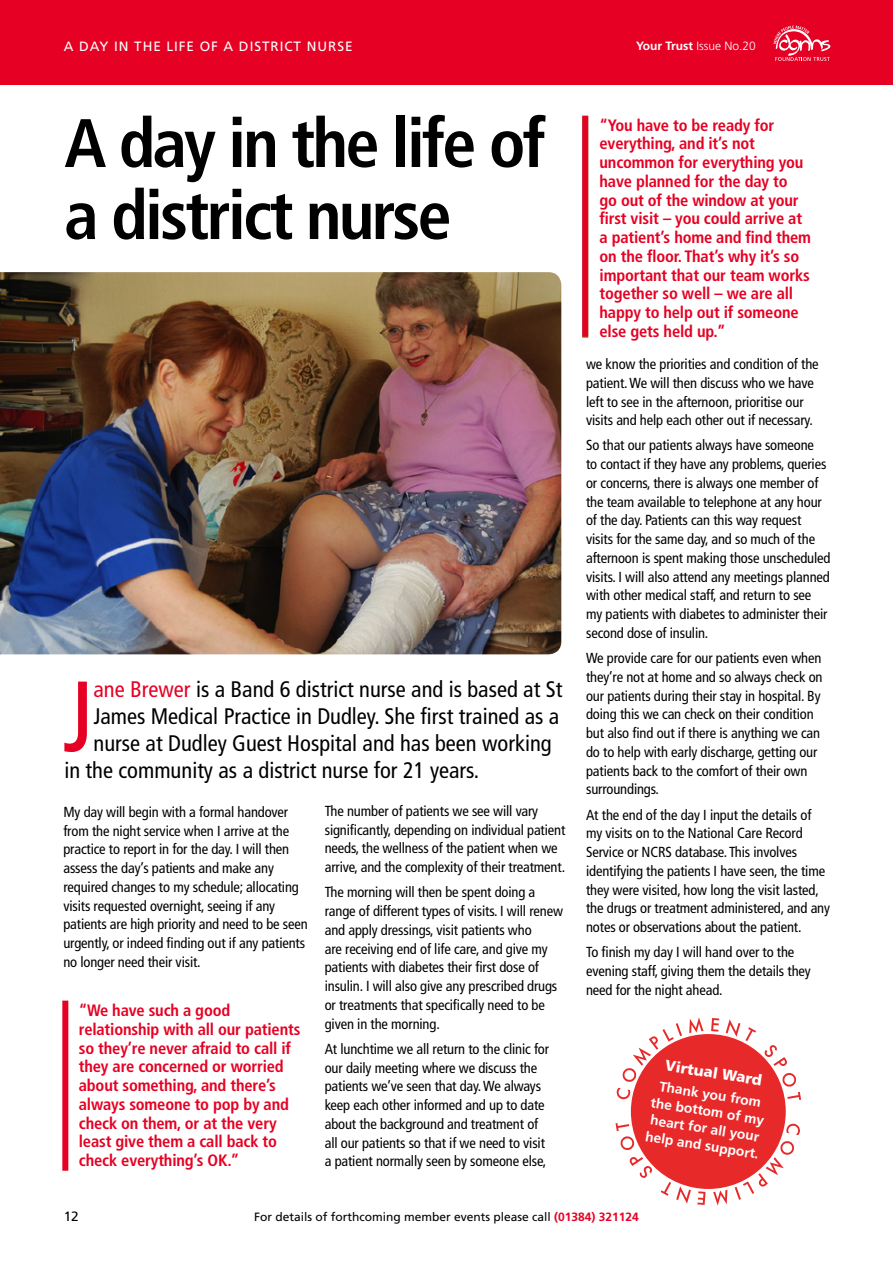
<style>
.page{position:relative;width:893px;height:1263px;background:#fff}
.page>*{position:absolute;margin:0;border:0;box-sizing:border-box;transform-origin:0 0}
.t1{font:condensed 99.9px "Frutiger LT";color:#e60023}
.t2{font:700 condensed 68.55px/72px "Frutiger LT";letter-spacing:-.04em;color:#000}
.t3{font:condensed 22.5px "Frutiger LT";color:#000}
.t4{font:700 condensed 16.5px/18.8px "Frutiger LT";letter-spacing:-.01em;color:#e60023}
.t5{font:900 15px "Frutiger LT";color:#fff}
.t6{font:condensed 14.55px/18.8px "Frutiger LT";letter-spacing:-.01em;color:#000}
.t7{font:700 13.8px/17.2px "Frutiger LT";color:#fff;text-align:center}
.t8{font:13.5px "Frutiger LT";letter-spacing:.07em;color:#fff}
.t9{font:13.5px "Frutiger LT";color:#000}
.t10{font:12px "Frutiger LT";color:#000}
.t11{font:300 12px "Frutiger LT";color:#fff}
.s1{font-weight:700}
.s2{color:#e60023}
.s3{font-weight:700;color:#e60023}
</style>
<div class="page">
<div style="left:0;top:0;width:893px;height:85px;background:#e60023"></div>
<svg style="left:773px;top:26px;width:58px;height:35px"></svg>
<img style="left:0;top:272px;width:561px;height:382px">
<div style="left:582px;top:116px;width:6px;height:221px;background:#e60023"></div>
<div style="left:62px;top:1000px;width:6px;height:171px;background:#e60023"></div>
<svg style="left:616px;top:1088px;width:14px;height:11px"></svg>
<svg style="left:622px;top:1023px;width:60px;height:59px"></svg>
<svg style="left:689px;top:1017px;width:14px;height:16px"></svg>
<svg style="left:711px;top:1018px;width:8px;height:13px"></svg>
<svg style="left:726px;top:1019px;width:30px;height:22px"></svg>
<svg style="left:765px;top:1045px;width:22px;height:21px"></svg>
<svg style="left:782px;top:1073px;width:19px;height:27px"></svg>
<svg style="left:786px;top:1123px;width:14px;height:12px"></svg>
<svg style="left:735px;top:1141px;width:59px;height:59px"></svg>
<svg style="left:713px;top:1190px;width:14px;height:15px"></svg>
<svg style="left:697px;top:1191px;width:8px;height:14px"></svg>
<svg style="left:661px;top:1182px;width:30px;height:21px"></svg>
<svg style="left:630px;top:1157px;width:22px;height:21px"></svg>
<svg style="left:615px;top:1123px;width:19px;height:27px"></svg>
<div style="left:631px;top:1034px;width:155px;height:155px;background:#e8292a;border-radius:50%"></div>
<p class="t8" style="left:64px;top:38px;width:290px">A DAY IN THE LIFE OF A DISTRICT NURSE</p>
<p class="t11" style="left:636px;top:40px;width:121px"><span class="s1">Your Trust</span> Issue No.20</p>
<h2 class="t2" style="left:64px;top:107px;width:483px">A day in the life of a district nurse</h2>
<h1 class="t1" style="left:62px;top:658px;width:33px">J</h1>
<h3 class="t3" style="left:94px;top:676px;width:470px"><span class="s2">ane Brewer</span> is a Band 6 district nurse and is based at St</h3>
<h3 class="t3" style="left:94px;top:703px;width:467px">James Medical Practice in Dudley. She first trained as a</h3>
<h3 class="t3" style="left:94px;top:730px;width:460px">nurse at Dudley Guest Hospital and has been working</h3>
<h3 class="t3" style="left:64px;top:757px;width:416px">in the community as a district nurse for 21 years.</h3>
<p class="t6" style="left:63px;top:802px;width:246px">My day will begin with a formal handover from the night service when I arrive at the practice to report in for the day. I will then assess the day’s patients and make any required changes to my schedule; allocating visits requested overnight, seeing if any patients are high priority and need to be seen urgently, or indeed finding out if any patients no longer need their visit.</p>
<p class="t6" style="left:325px;top:802px;width:242px">The number of patients we see will vary significantly, depending on individual patient needs, the wellness of the patient when we arrive, and the complexity of their treatment.</p>
<p class="t6" style="left:325px;top:883px;width:240px">The morning will then be spent doing a range of different types of visits. I will renew and apply dressings, visit patients who<br>are receiving end of life care, and give my patients with diabetes their first dose of insulin. I will also give any prescribed drugs or treatments that specifically need to be given in the morning.</p>
<p class="t6" style="left:325px;top:1039px;width:226px">At lunchtime we all return to the clinic for our daily meeting where we discuss the patients we’ve seen that day. We always keep each other informed and up to date about the background and treatment of all our patients so that if we need to visit a patient normally seen by someone else,</p>
<p class="t4" style="left:79px;top:1001px;width:223px">“We have such a good relationship with all our patients so they’re never afraid to call if they are concerned or worried about something, and there’s always someone to pop by and check on them, or at the very least give them a call back to check everything’s OK.”</p>
<p class="t4" style="left:599px;top:116px;width:213px">“You have to be ready for everything, and it’s not uncommon for everything you have planned for the day to<br>go out of the window at your first visit – you could arrive at a patient’s home and find them on the floor. That’s why it’s so important that our team works together so well – we are all happy to help out if someone else gets held up.”</p>
<p class="t6" style="left:586px;top:355px;width:234px">we know the priorities and condition of the patient. We will then discuss who we have left to see in the afternoon, prioritise our visits and help each other out if necessary.</p>
<p class="t6" style="left:586px;top:436px;width:246px">So that our patients always have someone<br>to contact if they have any problems, queries or concerns, there is always one member of the team available to telephone at any hour of the day. Patients can this way request visits for the same day, and so much of the afternoon is spent making those unscheduled visits. I will also attend any meetings planned with other medical staff, and return to see my patients with diabetes to administer their second dose of insulin.</p>
<p class="t6" style="left:586px;top:649px;width:238px">We provide care for our patients even when they’re not at home and so always check on our patients during their stay in hospital. By doing this we can check on their condition but also find out if there is anything we can do to help with early discharge, getting our patients back to the comfort of their own surroundings.</p>
<p class="t6" style="left:586px;top:805px;width:245px">At the end of the day I input the details of my visits on to the National Care Record Service or NCRS database. This involves identifying the patients I have seen, the time they were visited, how long the visit lasted, the drugs or treatment administered, and any notes or observations about the patient.</p>
<p class="t6" style="left:586px;top:943px;width:226px">To finish my day I will hand over to the evening staff, giving them the details they need for the night ahead.</p>
<p class="t5" style="left:667px;top:1056px;width:99px;rotate:9deg">Virtual Ward</p>
<p class="t7" style="left:655px;top:1077px;width:116px;rotate:9deg">Thank you from the bottom of my heart for all your help and support.</p>
<p class="t9" style="left:64px;top:1208px;width:17px">12</p>
<p class="t10" style="left:254px;top:1210px;width:386px">For details of forthcoming member events please call <span class="s3">(01384) 321124</span></p>
</div>
